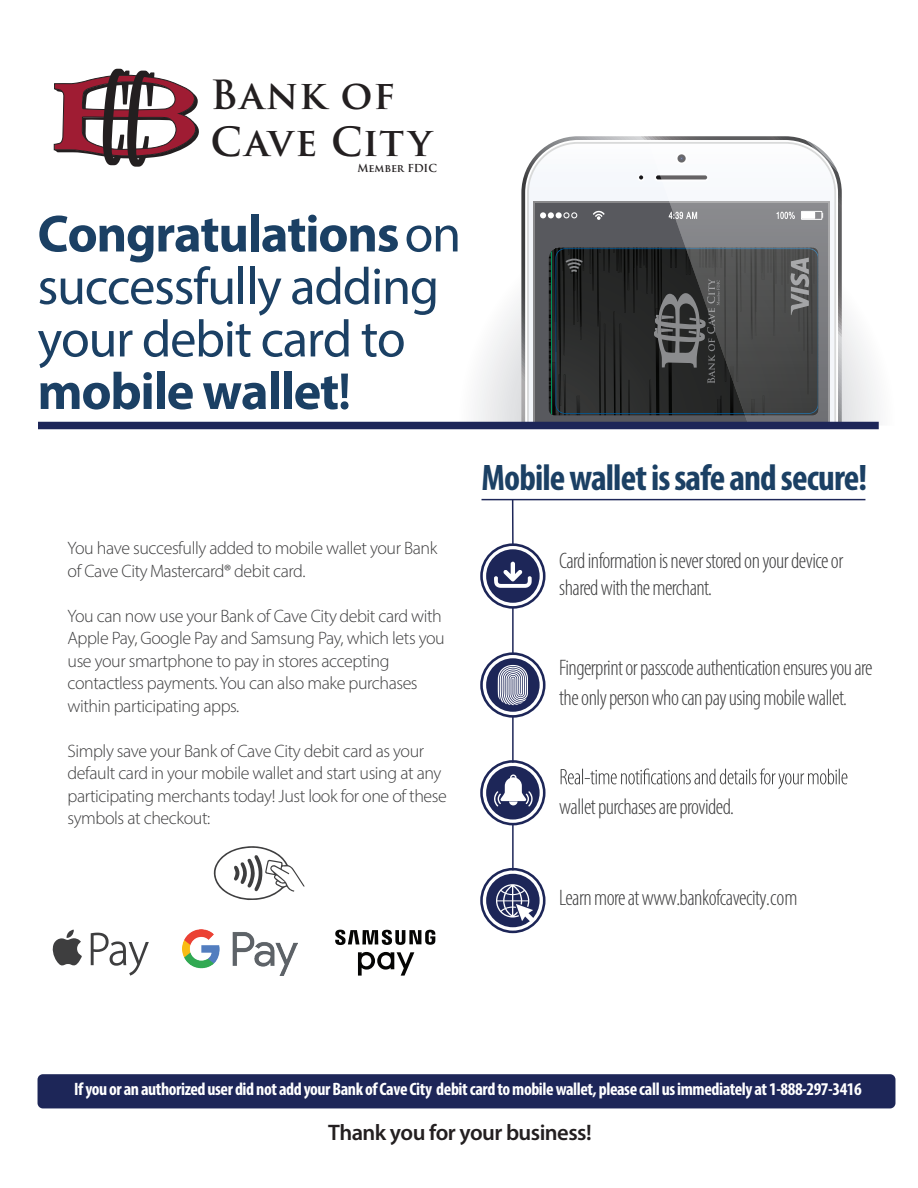
<style>
.page{position:relative;width:918px;height:1188px;background:#fff}
.page>*{position:absolute;margin:0;border:0;box-sizing:border-box;transform-origin:0 0}
.t1{font:52.5px/52.5px "Myriad Pro";letter-spacing:-.025em;color:#1b4064}
.t2{font:600 39.15px/47.1px "Trajan Pro 3";letter-spacing:.03em;color:#231f20}
.t3{font:700 condensed 37.05px "Myriad Pro";letter-spacing:-.025em;color:#1b4064}
.t4{font:300 condensed 22.5px/27px "Myriad Pro";letter-spacing:-.025em;color:#3e3e3f}
.t5{font:600 22.5px "Myriad Pro";letter-spacing:-.025em;color:#231f20}
.t6{font:300 18px/22.5px "Myriad Pro";letter-spacing:-.025em;color:#3e3e3f}
.t7{font:700 condensed 18px "Myriad Pro";letter-spacing:-.025em;color:#fff}
.t8{font:600 10.8px "Trajan Pro 3";letter-spacing:-.015em;color:#231f20}
.s1{font-weight:700}
.s2{font-weight:600}
</style>
<div class="page">
<div style="left:38px;top:1074px;width:857px;height:34px;background:#1d2658;border-radius:5px"></div>
<svg style="left:458px;top:299px;width:421px;height:123px"></svg>
<svg style="left:521px;top:136px;width:321px;height:286px"></svg>
<svg style="left:529px;top:144px;width:120px;height:278px"></svg>
<div style="left:535px;top:203px;width:293px;height:223px;background:#58595e"></div>
<svg style="left:637px;top:174px;width:8px;height:7px"></svg>
<svg style="left:551px;top:248px;width:98px;height:167px;background:#252a2a"></svg>
<svg style="left:540px;top:212px;width:37px;height:6px"></svg>
<svg style="left:593px;top:211px;width:12px;height:9px"></svg>
<svg style="left:649px;top:144px;width:185px;height:357px"></svg>
<div style="left:480px;top:543px;width:66px;height:66px;border:3px solid #1d2658;border-radius:50%"></div>
<div style="left:486px;top:549px;width:54px;height:54px;background:#1d2658;border-radius:50%"></div>
<svg style="left:494px;top:562px;width:38px;height:26px"></svg>
<div style="left:480px;top:652px;width:66px;height:66px;border:3px solid #1d2658;border-radius:50%"></div>
<div style="left:486px;top:658px;width:54px;height:54px;background:#1d2658;border-radius:50%"></div>
<svg style="left:498px;top:665px;width:30px;height:40px"></svg>
<div style="left:480px;top:868px;width:66px;height:65px;border:3px solid #1d2658;border-radius:50%"></div>
<div style="left:486px;top:874px;width:54px;height:53px;background:#1d2658;border-radius:50%"></div>
<svg style="left:496px;top:884px;width:38px;height:38px"></svg>
<svg style="left:561px;top:769px;width:286px;height:20px"></svg>
<div style="left:480px;top:760px;width:66px;height:65px;border:3px solid #1d2658;border-radius:50%"></div>
<div style="left:486px;top:766px;width:54px;height:54px;background:#1d2658;border-radius:50%"></div>
<svg style="left:494px;top:774px;width:39px;height:32px"></svg>
<hr style="left:482px;top:499px;width:383px;height:1px;background:#1d2658">
<hr style="left:512px;top:500px;width:2px;height:45px;background:#1d2658">
<hr style="left:512px;top:607px;width:2px;height:47px;background:#1d2658">
<hr style="left:512px;top:716px;width:2px;height:47px;background:#1d2658">
<hr style="left:512px;top:824px;width:2px;height:46px;background:#1d2658">
<svg style="left:213px;top:846px;width:91px;height:54px"></svg>
<svg style="left:358px;top:952px;width:56px;height:24px"></svg>
<svg style="left:335px;top:930px;width:100px;height:15px"></svg>
<img style="left:182px;top:930px;width:115px;height:46px">
<svg style="left:52px;top:930px;width:97px;height:46px"></svg>
<div style="left:38px;top:422px;width:841px;height:7px;background:#1d2658"></div>
<svg style="left:54px;top:69px;width:145px;height:98px"></svg>
<h2 class="t2" style="left:210px;top:72px;width:223px">Bank of<br>Cave City</h2>
<p class="t8" style="left:358px;top:160px;width:81px">Member FDIC</p>
<h1 class="t1" style="left:38px;top:207px;width:425px"><span class="s1">Congratulations</span>on successfully adding your debit card to <span class="s1">mobile wallet</span><span class="s2">!</span></h1>
<p class="t6" style="left:68px;top:537px;width:371px">You have succesfully added to mobile wallet your Bank of Cave City Mastercard® debit card.</p>
<p class="t6" style="left:68px;top:605px;width:379px">You can now use your Bank of Cave City debit card with Apple Pay, Google Pay and Samsung Pay, which lets you use your smartphone to pay in stores accepting contactless payments.You can also make purchases within participating apps.</p>
<p class="t6" style="left:68px;top:740px;width:381px">Simply save your Bank of Cave City debit card as your default card in your mobile wallet and start using at any participating merchants today! Just look for one of these symbols at checkout:</p>
<h3 class="t3" style="left:482px;top:454px;width:387px">Mobilewalletissafe and secure!</h3>
<p class="t4" style="left:559px;top:546px;width:286px">Cardinformation isnever storedonyour deviceor sharedwiththe merchant.</p>
<p class="t4" style="left:559px;top:652px;width:315px;line-height:30px">Fingerprintor passcodeauthenticationensuresyouare the only personwhocan pay usingmobilewallet.</p>
<p class="t4" style="left:559px;top:793px;width:176px">walletpurchasesareprovided.</p>
<p class="t4" style="left:559px;top:884px;width:240px">Learnmoreatwww.bankofcavecity.com</p>
<p class="t7" style="left:74px;top:1078px;width:789px">Ifyou or an authorized user did not add yourBank of Cave City debitcardto mobilewallet, please call usimmediately at 1-888-297-3416</p>
<p class="t5" style="left:328px;top:1118px;width:265px">Thank you for your business!</p>
</div>
